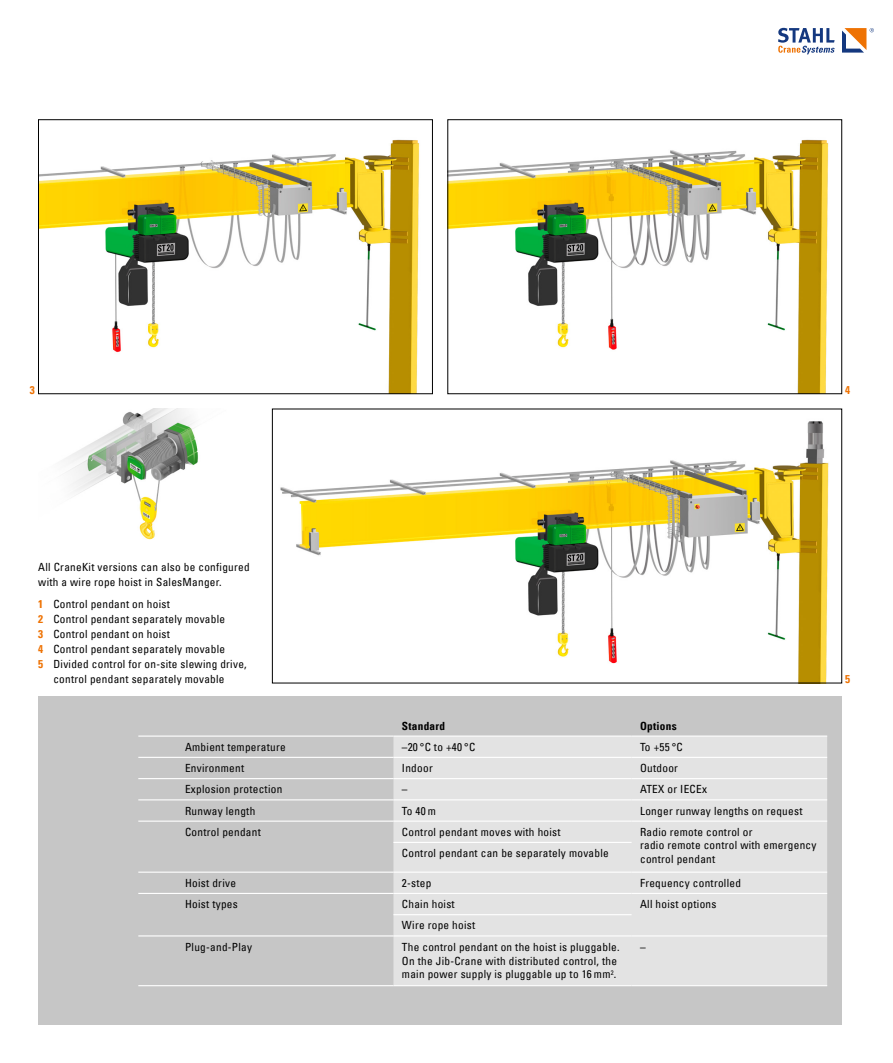
<style>
.page{position:relative;width:893px;height:1063px;background:#fff}
.page>*{position:absolute;margin:0;border:0;box-sizing:border-box;transform-origin:0 0}
.t1{font:condensed 11.25px/13.5px "Univers Com 57";letter-spacing:.025em;color:#000}
.t2{font:11.25px "Univers Com 67 Bold Cond";letter-spacing:.025em;color:#000}
.t3{font:11.25px "Univers Com 67 Bold Cond";color:#ee7203}
.s1{font-family:"Univers Com 67 Bold Cond";font-stretch:normal;color:#ee7203}
</style>
<div class="page">
<svg style="left:778px;top:28px;width:57px;height:26px"></svg>
<svg style="left:842px;top:28px;width:32px;height:25px"></svg>
<div style="left:38px;top:696px;width:804px;height:329px;background:#c6c6c6"></div>
<div style="left:393px;top:737px;width:434px;height:248px;background:#e3e3e3"></div>
<hr style="left:138px;top:736px;width:255px;height:1px;background:#fff">
<hr style="left:393px;top:736px;width:239px;height:1px;background:#fff">
<hr style="left:632px;top:736px;width:195px;height:1px;background:#fff">
<hr style="left:138px;top:757px;width:255px;height:1px;background:#fff">
<hr style="left:393px;top:757px;width:239px;height:1px;background:#fff">
<hr style="left:632px;top:757px;width:195px;height:1px;background:#fff">
<hr style="left:138px;top:778px;width:255px;height:1px;background:#fff">
<hr style="left:393px;top:778px;width:239px;height:1px;background:#fff">
<hr style="left:632px;top:778px;width:195px;height:1px;background:#fff">
<hr style="left:138px;top:799px;width:255px;height:1px;background:#fff">
<hr style="left:393px;top:799px;width:239px;height:1px;background:#fff">
<hr style="left:632px;top:799px;width:195px;height:1px;background:#fff">
<hr style="left:138px;top:821px;width:255px;height:1px;background:#fff">
<hr style="left:393px;top:821px;width:239px;height:1px;background:#fff">
<hr style="left:632px;top:821px;width:195px;height:1px;background:#fff">
<hr style="left:393px;top:842px;width:239px;height:1px;background:#fff">
<hr style="left:138px;top:872px;width:255px;height:1px;background:#fff">
<hr style="left:393px;top:872px;width:239px;height:1px;background:#fff">
<hr style="left:632px;top:872px;width:195px;height:1px;background:#fff">
<hr style="left:138px;top:893px;width:255px;height:1px;background:#fff">
<hr style="left:393px;top:893px;width:239px;height:1px;background:#fff">
<hr style="left:632px;top:893px;width:195px;height:1px;background:#fff">
<hr style="left:393px;top:914px;width:239px;height:1px;background:#fff">
<hr style="left:138px;top:935px;width:255px;height:2px;background:#fff">
<hr style="left:393px;top:935px;width:239px;height:2px;background:#fff">
<hr style="left:632px;top:935px;width:195px;height:2px;background:#fff">
<hr style="left:138px;top:985px;width:255px;height:1px;background:#fff">
<hr style="left:393px;top:985px;width:239px;height:1px;background:#fff">
<hr style="left:632px;top:985px;width:195px;height:1px;background:#fff">
<img style="left:40px;top:139px;width:380px;height:253px">
<div style="left:38px;top:119px;width:395px;height:275px;border:1px solid #000"></div>
<img style="left:450px;top:139px;width:379px;height:253px">
<div style="left:448px;top:119px;width:394px;height:275px;border:1px solid #000"></div>
<img style="left:280px;top:421px;width:549px;height:260px">
<img style="left:64px;top:409px;width:134px;height:131px">
<p class="t3" style="left:30px;top:383px;width:6px">3</p>
<p class="t3" style="left:845px;top:383px;width:6px">4</p>
<p class="t1" style="left:38px;top:559px;width:213px;line-height:15px">All CraneKit versions can also be configured with a wire rope hoist in SalesManger.</p>
<p class="t1" style="left:38px;top:597px;width:133px"><span class="s1">1</span> Control pendant on hoist</p>
<p class="t1" style="left:38px;top:612px;width:188px"><span class="s1">2</span> Control pendant separately movable</p>
<p class="t1" style="left:38px;top:627px;width:133px"><span class="s1">3</span> Control pendant on hoist</p>
<p class="t1" style="left:38px;top:642px;width:188px"><span class="s1">4</span> Control pendant separately movable</p>
<p class="t1" style="left:38px;top:657px;width:210px"><span class="s1">5</span> Divided control for on-site slewing drive,</p>
<p class="t1" style="left:53px;top:672px;width:173px">control pendant separately movable</p>
<p class="t2" style="left:402px;top:719px;width:45px">Standard</p>
<p class="t2" style="left:640px;top:719px;width:38px">Options</p>
<p class="t1" style="left:185px;top:740px;width:102px">Ambient temperature</p>
<p class="t1" style="left:402px;top:740px;width:75px">–20 °C to +40 °C</p>
<p class="t1" style="left:640px;top:740px;width:44px">To +55 °C</p>
<p class="t1" style="left:185px;top:761px;width:61px">Environment</p>
<p class="t1" style="left:402px;top:761px;width:32px">Indoor</p>
<p class="t1" style="left:640px;top:761px;width:39px">Outdoor</p>
<p class="t1" style="left:185px;top:782px;width:99px">Explosion protection</p>
<p class="t1" style="left:402px;top:782px;width:7px">–</p>
<p class="t1" style="left:640px;top:782px;width:68px">ATEX or IECEx</p>
<p class="t1" style="left:185px;top:804px;width:72px">Runway length</p>
<p class="t1" style="left:402px;top:804px;width:35px">To 40 m</p>
<p class="t1" style="left:640px;top:804px;width:164px">Longer runway lengths on request</p>
<p class="t1" style="left:185px;top:825px;width:77px">Control pendant</p>
<p class="t1" style="left:402px;top:825px;width:160px">Control pendant moves with hoist</p>
<p class="t1" style="left:640px;top:825px;width:178px">Radio remote control or<br>radio remote control with emergency control pendant</p>
<p class="t1" style="left:402px;top:846px;width:208px">Control pendant can be separately movable</p>
<p class="t1" style="left:185px;top:876px;width:52px">Hoist drive</p>
<p class="t1" style="left:402px;top:876px;width:31px">2-step</p>
<p class="t1" style="left:640px;top:876px;width:102px">Frequency controlled</p>
<p class="t1" style="left:185px;top:897px;width:54px">Hoist types</p>
<p class="t1" style="left:402px;top:897px;width:54px">Chain hoist</p>
<p class="t1" style="left:640px;top:897px;width:78px">All hoist options</p>
<p class="t1" style="left:402px;top:919px;width:75px">Wire rope hoist</p>
<p class="t1" style="left:185px;top:941px;width:69px">Plug-and-Play</p>
<p class="t1" style="left:402px;top:941px;width:219px">The control pendant on the hoist is pluggable.<br>On the Jib-Crane with distributed control, the main power supply is pluggable up to 16 mm<sup>2</sup>.</p>
<p class="t1" style="left:640px;top:940px;width:7px">–</p>
<p class="t3" style="left:845px;top:672px;width:6px">5</p>
</div>
